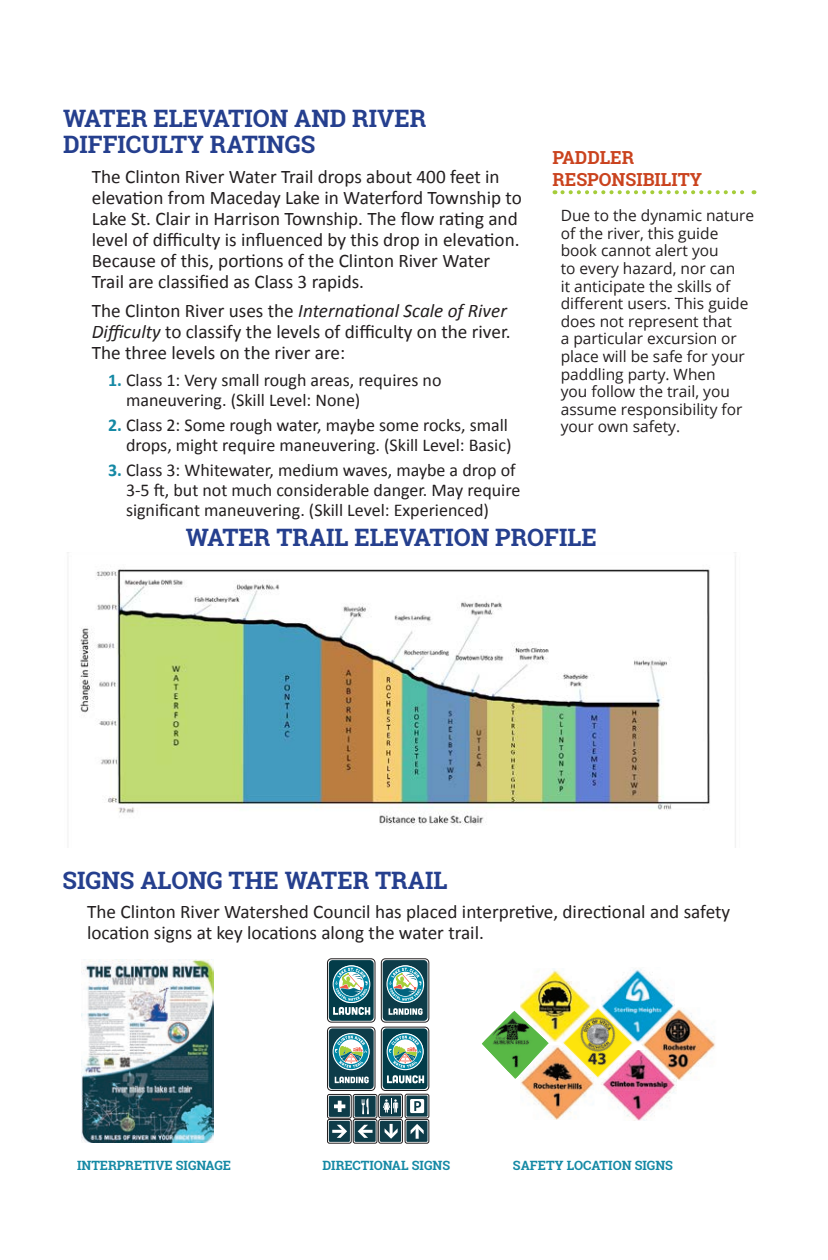
<style>
.page{position:relative;width:828px;height:1260px;background:#fff}
.page>*{position:absolute;margin:0;border:0;box-sizing:border-box;transform-origin:0 0}
.Header_1{font:700 24px/26px "Roboto Slab";color:#253f8e}
.Body{font:19.2px/21px "Calibri";color:#231f20}
.t1{font:18px/20px "Calibri";color:#231f20}
.Header_sidebar{font:700 18px/22px "Roboto Slab";color:#ca431e}
.body_sidebar{font:15.6px/17.6px "Open Sans";color:#231f20}
.Header_3_Lt_Blue{font:700 12.8px "Roboto Slab";color:#1589a5}
.s1{font-style:italic}
.s2{font-weight:700;color:#1589a5}
</style>
<div class="page">
<img style="left:82px;top:960px;width:131px;height:182px">
<div style="left:327px;top:959px;width:48px;height:63px;border:1px solid #231f20;border-radius:4px"></div>
<div style="left:381px;top:959px;width:48px;height:63px;border:1px solid #231f20;border-radius:4px"></div>
<div style="left:381px;top:1027px;width:48px;height:63px;border:1px solid #231f20;border-radius:4px"></div>
<div style="left:327px;top:1027px;width:48px;height:63px;border:1px solid #231f20;border-radius:4px"></div>
<div style="left:329px;top:1028px;width:45px;height:61px;background:#0e3c49;border-radius:4px"></div>
<div style="left:383px;top:1028px;width:45px;height:61px;background:#033c49;border-radius:4px"></div>
<div style="left:383px;top:960px;width:45px;height:61px;background:#0e3c49;border-radius:4px"></div>
<div style="left:329px;top:960px;width:45px;height:61px;background:#033c49;border-radius:4px"></div>
<svg style="left:333px;top:1033px;width:37px;height:37px"></svg>
<svg style="left:387px;top:1033px;width:37px;height:50px"></svg>
<svg style="left:335px;top:1077px;width:34px;height:6px"></svg>
<div style="left:327px;top:1094px;width:24px;height:24px;border:1px solid #231f20;border-radius:2px"></div>
<div style="left:329px;top:1096px;width:21px;height:21px;background:#0e3c49"></div>
<div style="left:353px;top:1094px;width:24px;height:24px;border:1px solid #231f20;border-radius:2px"></div>
<div style="left:355px;top:1096px;width:21px;height:21px;background:#0e3c49"></div>
<div style="left:379px;top:1094px;width:23px;height:24px;border:1px solid #231f20;border-radius:2px"></div>
<div style="left:380px;top:1096px;width:21px;height:21px;background:#0e3c49"></div>
<svg style="left:383px;top:1099px;width:15px;height:15px"></svg>
<svg style="left:362px;top:1098px;width:7px;height:16px"></svg>
<svg style="left:334px;top:1101px;width:11px;height:11px"></svg>
<div style="left:405px;top:1094px;width:24px;height:24px;border:1px solid #231f20;border-radius:2px"></div>
<div style="left:406px;top:1096px;width:22px;height:21px;background:#0e3c49"></div>
<svg style="left:410px;top:1099px;width:14px;height:14px"></svg>
<div style="left:327px;top:1119px;width:24px;height:24px;border:1px solid #231f20;border-radius:2px"></div>
<div style="left:329px;top:1121px;width:21px;height:21px;background:#0e3c49"></div>
<div style="left:353px;top:1119px;width:24px;height:24px;border:1px solid #231f20;border-radius:2px"></div>
<div style="left:355px;top:1121px;width:21px;height:21px;background:#0e3c49"></div>
<div style="left:379px;top:1119px;width:23px;height:24px;border:1px solid #231f20;border-radius:2px"></div>
<div style="left:380px;top:1121px;width:21px;height:21px;background:#0e3c49"></div>
<div style="left:405px;top:1119px;width:24px;height:24px;border:1px solid #231f20;border-radius:2px"></div>
<div style="left:406px;top:1121px;width:22px;height:21px;background:#0e3c49"></div>
<svg style="left:332px;top:1125px;width:15px;height:13px"></svg>
<svg style="left:358px;top:1125px;width:15px;height:13px"></svg>
<svg style="left:385px;top:1124px;width:13px;height:15px"></svg>
<svg style="left:411px;top:1124px;width:13px;height:15px"></svg>
<svg style="left:333px;top:965px;width:37px;height:50px"></svg>
<svg style="left:386px;top:965px;width:38px;height:50px"></svg>
<svg style="left:562px;top:190px;width:193px;height:4px"></svg>
<img style="left:602px;top:969px;width:73px;height:73px">
<img style="left:520px;top:1046px;width:74px;height:73px">
<img style="left:520px;top:968px;width:75px;height:73px">
<img style="left:600px;top:1050px;width:77px;height:71px">
<img style="left:641px;top:1007px;width:74px;height:74px">
<img style="left:560px;top:1006px;width:75px;height:74px">
<svg style="left:513px;top:1011px;width:36px;height:68px"></svg>
<img style="left:482px;top:1012px;width:65px;height:66px">
<img style="left:67px;top:552px;width:669px;height:295px">
<p class="Header_1" style="left:63px;top:105px;width:365px">WATER ELEVATION AND RIVER<br>DIFFICULTY RATINGS</p>
<p class="Body" style="left:92px;top:166px;width:432px">The Clinton River Water Trail drops about 400 feet in elevation from Maceday Lake in Waterford Township to Lake St. Clair in Harrison Township. The flow rating and level of difficulty is influenced by this drop in elevation.<br>Because of this, portions of the Clinton River Water Trail are classified as Class 3 rapids.</p>
<p class="Body" style="left:92px;top:300px;width:420px">The Clinton River uses the <span class="s1">International Scale of River<br>Difficulty</span> to classify the levels of difficulty on the river.<br>The three levels on the river are:</p>
<p class="t1" style="left:126px;top:370px;width:317px;text-indent:-18px"><span class="s2">1.</span> Class 1: Very small rough areas, requires no maneuvering. (Skill Level: None)</p>
<p class="t1" style="left:108px;top:415px;width:405px;text-align:right"><span class="s2">2.</span> Class 2: Some rough water, maybe some rocks, small drops, might require maneuvering. (Skill Level: Basic)</p>
<p class="t1" style="left:126px;top:460px;width:396px;text-indent:-18px"><span class="s2">3.</span> Class 3: Whitewater, medium waves, maybe a drop of<br>3-5 ft, but not much considerable danger. May require significant maneuvering. (Skill Level: Experienced)</p>
<p class="Header_sidebar" style="left:552px;top:146px;width:151px">PADDLER<br>RESPONSIBILITY</p>
<p class="body_sidebar" style="left:561px;top:206px;width:195px">Due to the dynamic nature of the river, this guide book cannot alert you<br>to every hazard, nor can<br>it anticipate the skills of different users. This guide does not represent that<br>a particular excursion or place will be safe for your paddling party. When<br>you follow the trail, you assume responsibility for your own safety.</p>
<p class="Header_1" style="left:186px;top:524px;width:412px">WATER TRAIL ELEVATION PROFILE</p>
<p class="Header_1" style="left:63px;top:867px;width:386px">SIGNS ALONG THE WATER TRAIL</p>
<p class="Body" style="left:87px;top:901px;width:645px">The Clinton River Watershed Council has placed interpretive, directional and safety location signs at key locations along the water trail.</p>
<p class="Header_3_Lt_Blue" style="left:77px;top:1157px;width:156px">INTERPRETIVE SIGNAGE</p>
<p class="Header_3_Lt_Blue" style="left:322px;top:1157px;width:129px">DIRECTIONAL SIGNS</p>
<p class="Header_3_Lt_Blue" style="left:513px;top:1157px;width:162px">SAFETY LOCATION SIGNS</p>
</div>
